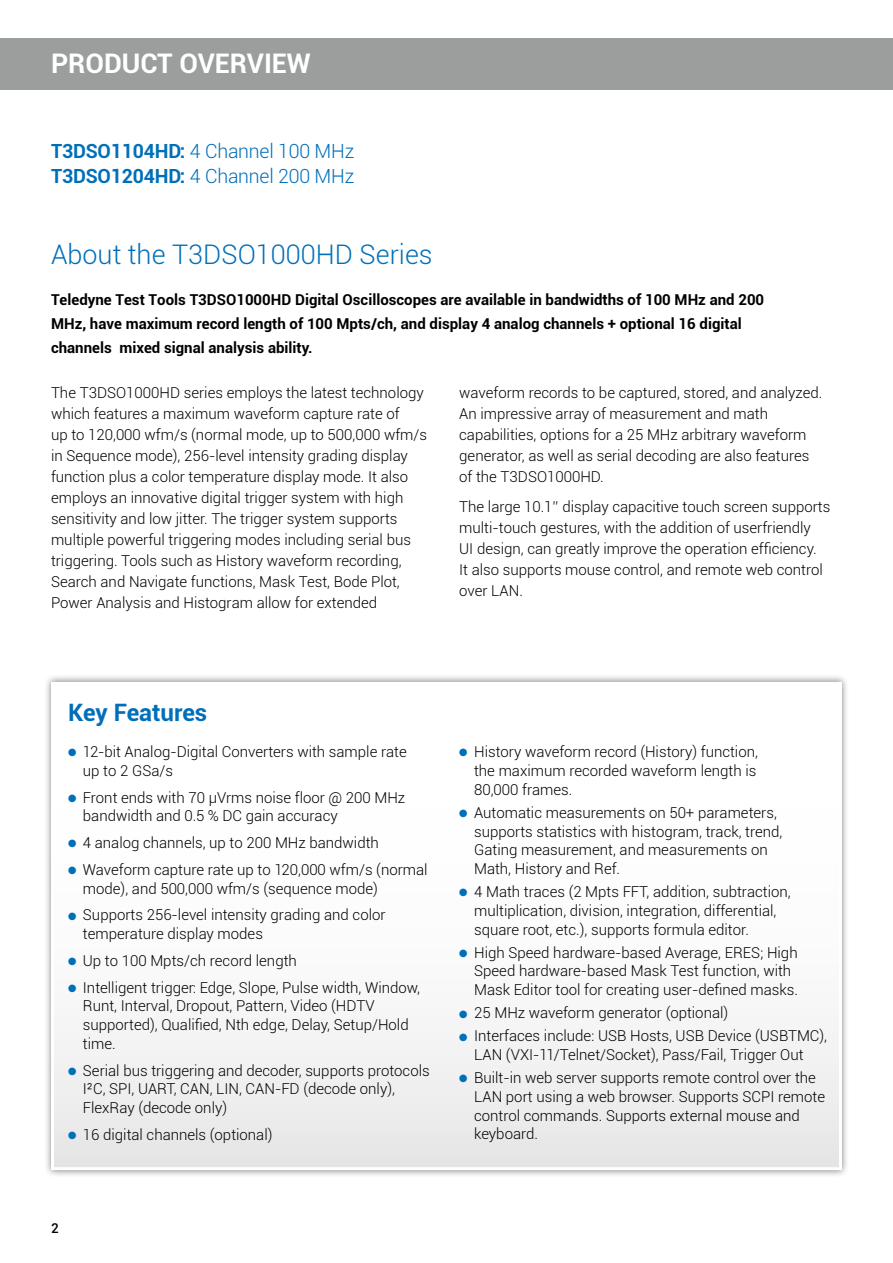
<style>
.page{position:relative;width:893px;height:1263px;background:#fff}
.page>*{position:absolute;margin:0;border:0;box-sizing:border-box;transform-origin:0 0}
.t1{font:300 27px "Roboto";color:#006fba}
.t2{font:700 27px "Roboto";color:#fff}
.t3{font:700 24px "Roboto";color:#006fba}
.t4{font:300 19.5px/25.5px "Roboto";letter-spacing:-.01em;color:#006fba}
.t5{font:300 15px/18.8px "Roboto";color:#000}
.t6{font:700 15px/24px "Roboto";color:#000}
.t7{font:500 13.5px "Roboto";color:#000}
.s1{font-weight:700}
.s2{color:#006fba}
</style>
<div class="page">
<div style="left:44px;top:674px;width:805px;height:503px;background:#000;opacity:.51"></div>
<div style="left:53px;top:683px;width:787px;height:486px;background:linear-gradient(to bottom,#fff,#ececec)"></div>
<div style="left:51px;top:682px;width:791px;height:488px;border:3px solid #fff"></div>
<div style="left:0;top:38px;width:893px;height:51px;background:#9c9d9d"></div>
<h1 class="t2" style="left:51px;top:45px;width:261px">PRODUCT OVERVIEW</h1>
<h3 class="t4" style="left:51px;top:138px;width:305px"><span class="s1">T3DSO1104HD:</span> 4 Channel 100 MHz<br><span class="s1">T3DSO1204HD:</span> 4 Channel 200 MHz</h3>
<h1 class="t1" style="left:51px;top:236px;width:383px">About the T3DSO1000HD Series</h1>
<p class="t6" style="left:51px;top:287px;width:715px">Teledyne Test Tools T3DSO1000HD Digital Oscilloscopes are available in bandwidths of 100 MHz and 200<br>MHz, have maximum record length of 100 Mpts/ch, and display 4 analog channels + optional 16 digital channels mixed signal analysis ability.</p>
<p class="t5" style="left:51px;top:382px;width:378px;line-height:21px">The T3DSO1000HD series employs the latest technology which features a maximum waveform capture rate of<br>up to 120,000 wfm/s (normal mode, up to 500,000 wfm/s in Sequence mode), 256-level intensity grading display function plus a color temperature display mode. It also employs an innovative digital trigger system with high sensitivity and low jitter. The trigger system supports multiple powerful triggering modes including serial bus triggering. Tools such as History waveform recording, Search and Navigate functions, Mask Test, Bode Plot, Power Analysis and Histogram allow for extended</p>
<p class="t5" style="left:459px;top:382px;width:365px;line-height:21px">waveform records to be captured, stored, and analyzed.<br>An impressive array of measurement and math capabilities, options for a 25 MHz arbitrary waveform generator, as well as serial decoding are also features of the T3DSO1000HD.</p>
<p class="t5" style="left:459px;top:495px;width:373px;line-height:21px">The large 10.1’’ display capacitive touch screen supports multi-touch gestures, with the addition of userfriendly<br>UI design, can greatly improve the operation efficiency.<br>It also supports mouse control, and remote web control over LAN.</p>
<h2 class="t3" style="left:68px;top:696px;width:141px">Key Features</h2>
<p class="t5" style="left:83px;top:742px;width:325px;text-indent:-15px"><span class="s2">●</span> 12-bit Analog-Digital Converters with sample rate up to 2 GSa/s</p>
<p class="t5" style="left:83px;top:787px;width:324px;text-indent:-15px"><span class="s2">●</span> Front ends with 70 μVrms noise floor @ 200 MHz bandwidth and 0.5 % DC gain accuracy</p>
<p class="t5" style="left:68px;top:833px;width:312px"><span class="s2">●</span> 4 analog channels, up to 200 MHz bandwidth</p>
<p class="t5" style="left:83px;top:860px;width:346px;text-indent:-15px"><span class="s2">●</span> Waveform capture rate up to 120,000 wfm/s (normal mode), and 500,000 wfm/s (sequence mode)</p>
<p class="t5" style="left:83px;top:905px;width:304px;text-indent:-15px"><span class="s2">●</span> Supports 256-level intensity grading and color temperature display modes</p>
<p class="t5" style="left:68px;top:951px;width:230px"><span class="s2">●</span> Up to 100 Mpts/ch record length</p>
<p class="t5" style="left:83px;top:977px;width:339px;text-indent:-15px"><span class="s2">●</span> Intelligent trigger: Edge, Slope, Pulse width, Window, Runt, Interval, Dropout, Pattern, Video (HDTV supported), Qualified, Nth edge, Delay, Setup/Hold time.</p>
<p class="t5" style="left:83px;top:1060px;width:348px;text-indent:-15px"><span class="s2">●</span> Serial bus triggering and decoder, supports protocols<br>I²C, SPI, UART, CAN, LIN, CAN-FD (decode only),<br>FlexRay (decode only)</p>
<p class="t5" style="left:68px;top:1125px;width:206px"><span class="s2">●</span> 16 digital channels (optional)</p>
<p class="t5" style="left:474px;top:742px;width:285px;text-align:justify;text-indent:-15px"><span class="s2">●</span> History waveform record (History) function, the maximum recorded waveform length is 80,000 frames.</p>
<p class="t5" style="left:474px;top:803px;width:310px;text-indent:-15px"><span class="s2">●</span> Automatic measurements on 50+ parameters, supports statistics with histogram, track, trend, Gating measurement, and measurements on Math, History and Ref.</p>
<p class="t5" style="left:474px;top:882px;width:318px;text-indent:-15px"><span class="s2">●</span> 4 Math traces (2 Mpts FFT, addition, subtraction, multiplication, division, integration, differential, square root, etc.), supports formula editor.</p>
<p class="t5" style="left:474px;top:942px;width:325px;text-indent:-15px"><span class="s2">●</span> High Speed hardware-based Average, ERES; High<br>Speed hardware-based Mask Test function, with<br>Mask Editor tool for creating user-defined masks.</p>
<p class="t5" style="left:459px;top:1003px;width:270px"><span class="s2">●</span> 25 MHz waveform generator (optional)</p>
<p class="t5" style="left:459px;top:1026px;width:369px;text-align:center"><span class="s2">●</span> Interfaces include: USB Hosts, USB Device (USBTMC),<br>LAN (VXI-11/Telnet/Socket), Pass/Fail, Trigger Out</p>
<p class="t5" style="left:474px;top:1068px;width:352px;text-indent:-15px"><span class="s2">●</span> Built-in web server supports remote control over the LAN port using a web browser. Supports SCPI remote control commands. Supports external mouse and keyboard.</p>
<p class="t7" style="left:51px;top:1219px;width:9px">2</p>
</div>
